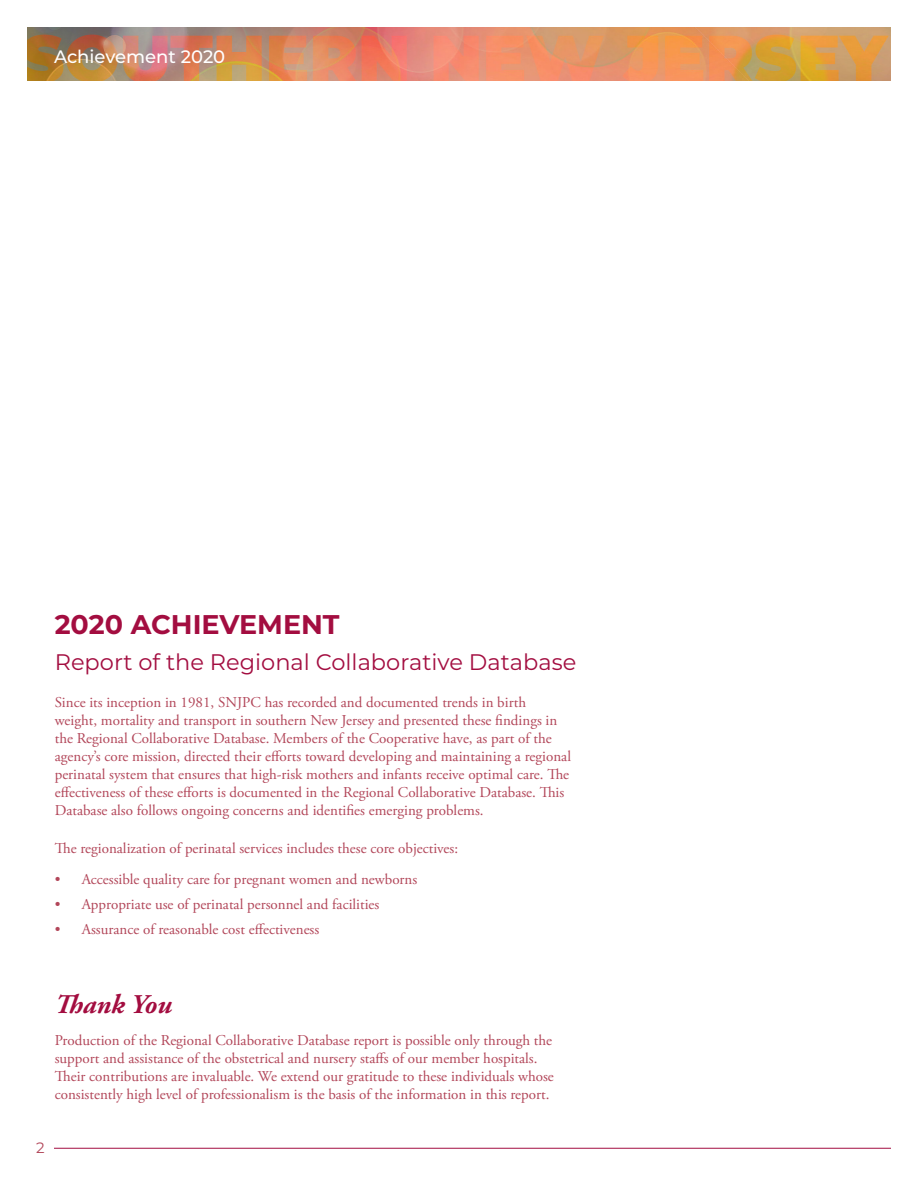
<style>
.page{position:relative;width:918px;height:1188px;background:#fff}
.page>*{position:absolute;margin:0;border:0;box-sizing:border-box;transform-origin:0 0}
.head{font:700 27px "Montserrat";color:#a30d40}
.lrger_sub{font:italic 700 27px "Adobe Garamond Pro";color:#a30d40}
.lrger_sub-2{font:22.5px "Montserrat";color:#a30d40}
.t1{font:500 18px "Montserrat";letter-spacing:-.005em;color:#fff}
.t2{font:15px/18px "Adobe Garamond Pro";color:#b24659}
.t3{font:15px "Montserrat";color:#b24659}
</style>
<div class="page">
<hr style="left:54px;top:1148px;width:837px;height:1px;background:#a30d40">
<img style="left:27px;top:27px;width:864px;height:54px">
<p class="t1" style="left:54px;top:44px;width:173px">Achievement 2020</p>
<p class="head" style="left:55px;top:605px;width:286px">2020 ACHIEVEMENT</p>
<p class="lrger_sub-2" style="left:55px;top:646px;width:523px">Report of the Regional Collaborative Database</p>
<p class="t2" style="left:55px;top:693px;width:518px">Since its inception in 1981, SNJPC has recorded and documented trends in birth weight, mortality and transport in southern New Jersey and presented these findings in the Regional Collaborative Database. Members of the Cooperative have, as part of the agency’s core mission, directed their efforts toward developing and maintaining a regional perinatal system that ensures that high-risk mothers and infants receive optimal care. The effectiveness of these efforts is documented in the Regional Collaborative Database. This Database also follows ongoing concerns and identifies emerging problems.</p>
<p class="t2" style="left:55px;top:840px;width:405px">The regionalization of perinatal services includes these core objectives:</p>
<p class="t2" style="left:55px;top:871px;width:364px">• Accessible quality care for pregnant women and newborns</p>
<p class="t2" style="left:55px;top:896px;width:326px">• Appropriate use of perinatal personnel and facilities</p>
<p class="t2" style="left:55px;top:921px;width:266px">• Assurance of reasonable cost effectiveness</p>
<p class="lrger_sub" style="left:55px;top:989px;width:119px">Thank You</p>
<p class="t2" style="left:55px;top:1032px;width:501px">Production of the Regional Collaborative Database report is possible only through the support and assistance of the obstetrical and nursery staffs of our member hospitals.<br>Their contributions are invaluable. We extend our gratitude to these individuals whose consistently high level of professionalism is the basis of the information in this report.</p>
<p class="t3" style="left:36px;top:1137px;width:10px">2</p>
</div>
